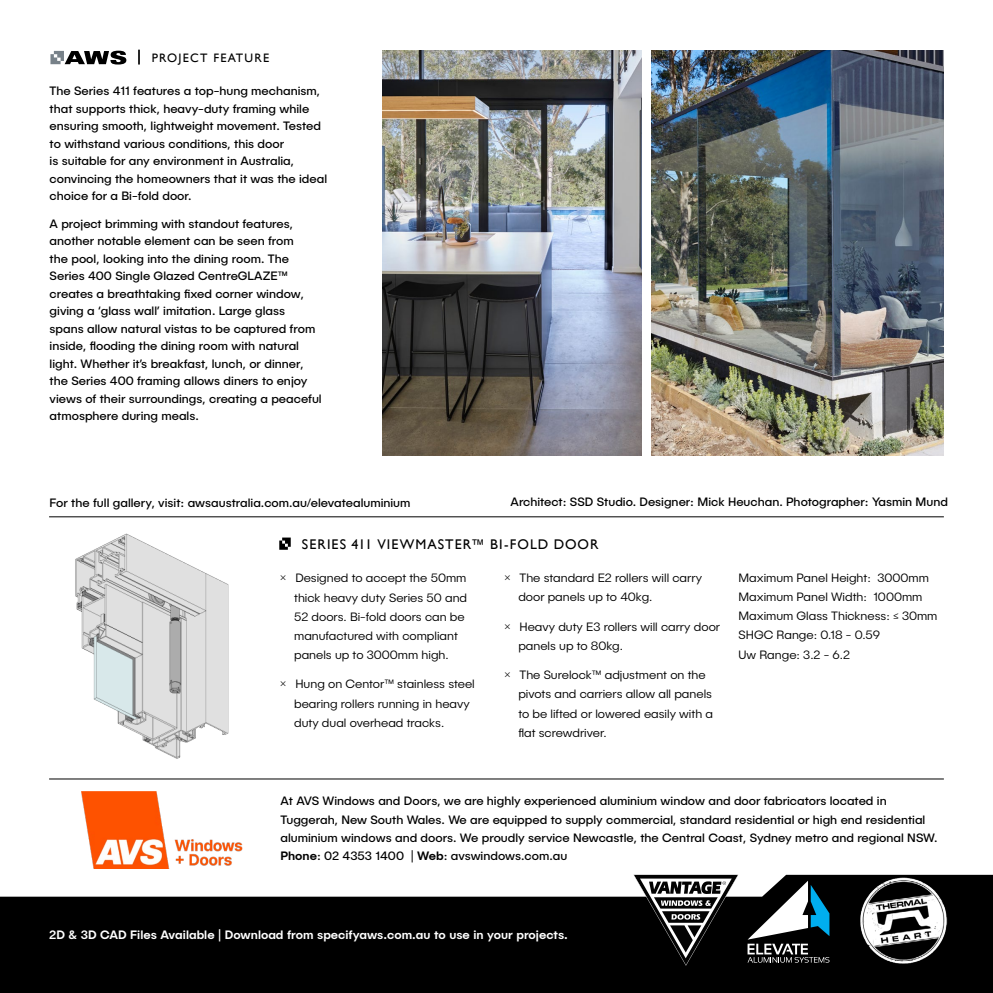
<style>
.page{position:relative;width:993px;height:993px;background:#fff}
.page>*{position:absolute;margin:0;border:0;box-sizing:border-box;transform-origin:0 0}
.t1{font:14px "Gill Sans";letter-spacing:.075em;color:#000}
.t2{font:12.25px/17.5px "Publica Sans";color:#000}
.t3{font:300 12.25px/19.2px "Publica Sans";color:#000}
.t4{font:500 12.25px "Publica Sans";color:#fff}
.t5{font:12.25px "Gill Sans";letter-spacing:.1em;color:#000}
.s1{font-family:"Gill Sans Std"}
.s2{font-weight:500}
</style>
<div class="page">
<svg style="left:138px;top:50px;width:2px;height:14px"></svg>
<svg style="left:50px;top:51px;width:76px;height:13px"></svg>
<img style="left:75px;top:533px;width:154px;height:226px">
<hr style="left:49px;top:778px;width:894px;height:1px;background:#000">
<hr style="left:49px;top:516px;width:894px;height:1px;background:#000">
<svg style="left:279px;top:537px;width:11px;height:12px"></svg>
<img style="left:382px;top:51px;width:259px;height:404px">
<img style="left:651px;top:51px;width:292px;height:404px">
<img style="left:81px;top:791px;width:161px;height:77px">
<svg style="left:0;top:874px;width:992px;height:118px;fill:#000"></svg>
<svg style="left:747px;top:880px;width:82px;height:82px"></svg>
<svg style="left:633px;top:874px;width:105px;height:91px"></svg>
<img style="left:858px;top:876px;width:89px;height:89px">
<p class="t5" style="left:152px;top:51px;width:119px">PROJECT FEATURE</p>
<p class="t2" style="left:50px;top:82px;width:279px">The Series 411 features a top-hung mechanism, that supports thick, heavy-duty framing while ensuring smooth, lightweight movement. Tested to withstand various conditions, this door<br>is suitable for any environment in Australia, convincing the homeowners that it was the ideal choice for a Bi-fold door.</p>
<p class="t2" style="left:50px;top:214px;width:273px">A project brimming with standout features, another notable element can be seen from<br>the pool, looking into the dining room. The Series 400 Single Glazed CentreGLAZE™ creates a breathtaking fixed corner window, giving a ‘glass wall’ imitation. Large glass spans allow natural vistas to be captured from inside, flooding the dining room with natural light. Whether it’s breakfast, lunch, or dinner, the Series 400 framing allows diners to enjoy views of their surroundings, creating a peaceful atmosphere during meals.</p>
<p class="t2" style="left:50px;top:493px;width:362px">For the full gallery, visit: awsaustralia.com.au/elevatealuminium</p>
<p class="t2" style="left:510px;top:492px;width:439px">Architect: SSD Studio. Designer: Mick Heuchan. Photographer: Yasmin Mund</p>
<p class="t1" style="left:302px;top:535px;width:298px">SERIES 411 VIEWMASTER™ BI-FOLD DOOR</p>
<p class="t3" style="left:294px;top:568px;width:174px;text-indent:-15px"><span class="s1">×</span> Designed to accept the 50mm thick heavy duty Series 50 and<br>52 doors. Bi-fold doors can be manufactured with compliant panels up to 3000mm high.</p>
<p class="t3" style="left:294px;top:674px;width:182px;text-indent:-15px"><span class="s1">×</span> Hung on Centor™ stainless steel bearing rollers running in heavy duty dual overhead tracks.</p>
<p class="t3" style="left:518px;top:568px;width:185px;text-indent:-15px"><span class="s1">×</span> The standard E2 rollers will carry door panels up to 40kg.</p>
<p class="t3" style="left:518px;top:616px;width:203px;text-indent:-15px"><span class="s1">×</span> Heavy duty E3 rollers will carry door panels up to 80kg.</p>
<p class="t3" style="left:518px;top:664px;width:196px;text-indent:-15px"><span class="s1">×</span> The Surelock™ adjustment on the pivots and carriers allow all panels to be lifted or lowered easily with a flat screwdriver.</p>
<p class="t3" style="left:738px;top:567px;width:200px">Maximum Panel Height: 3000mm<br>Maximum Panel Width: 1000mm<br>Maximum Glass Thickness: ≤ 30mm<br>SHGC Range: 0.18 - 0.59<br>Uw Range: 3.2 - 6.2</p>
<p class="t2" style="left:280px;top:791px;width:658px;line-height:18.2px">At AVS Windows and Doors, we are highly experienced aluminium window and door fabricators located in Tuggerah, New South Wales. We are equipped to supply commercial, standard residential or high end residential aluminium windows and doors. We proudly service Newcastle, the Central Coast, Sydney metro and regional NSW.<br><span class="s2">Phone</span>: 02 4353 1400 | <span class="s2">Web</span>: avswindows.com.au</p>
<p class="t4" style="left:49px;top:926px;width:520px">2D &amp; 3D CAD Files Available | Download from specifyaws.com.au to use in your projects.</p>
</div>
